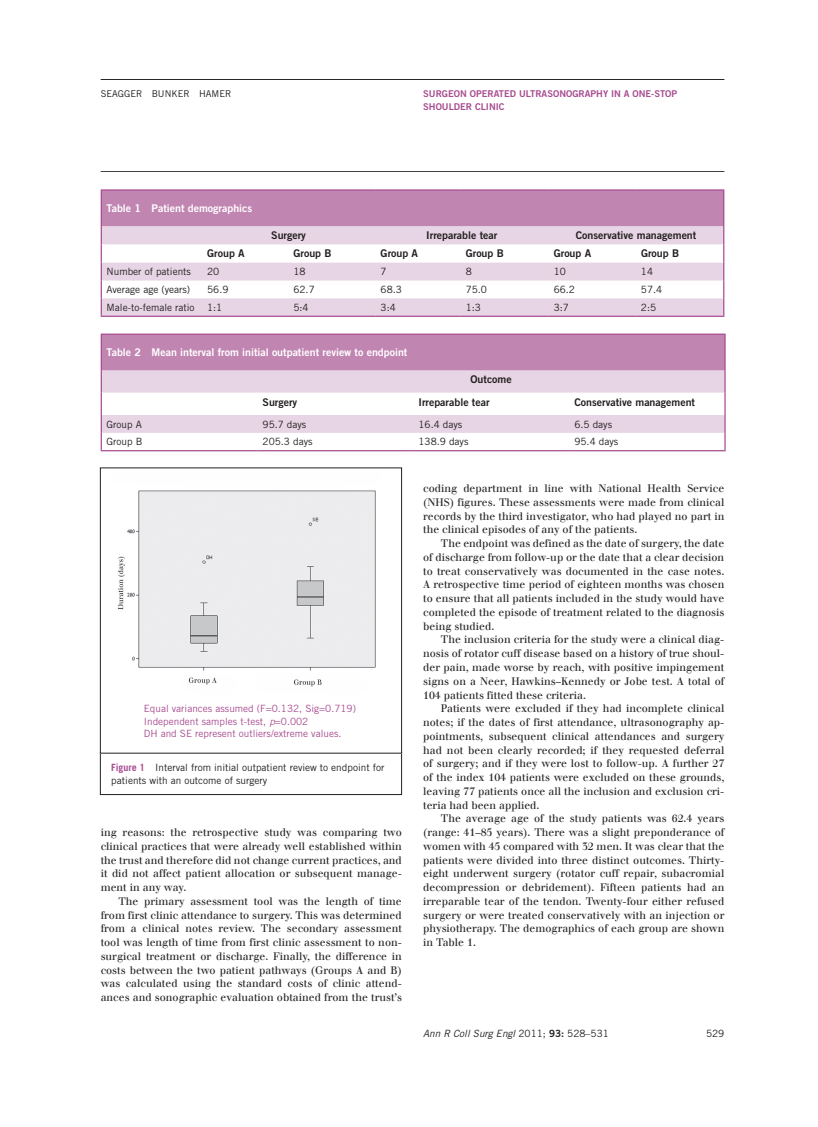
<style>
.page{position:relative;width:818px;height:1127px;background:#fff}
.page>*{position:absolute;margin:0;border:0;box-sizing:border-box;transform-origin:0 0}
.t1{font:10.62px/13.8px "Walbaum Com";color:#231f20;text-align:justify}
.t2{font:10.62px "Trade Gothic LT Std Bd 2";color:#231f20}
.t3{font:10.62px "Trade Gothic LT Std Bd 2";color:#fff}
.t4{font:10px/12.5px "Trade Gothic LT Std";color:#231f20}
.t5{font:10px/12.5px "Trade Gothic LT Std";color:#a84d90}
.t6{font:italic 10px "Trade Gothic LT Std";color:#231f20}
.t7{font:9.38px "Trade Gothic LT Std Bd 2";color:#a84d90}
.t8{font:9.38px "Trade Gothic LT Std";color:#231f20}
.s1{font-style:italic}
.s2{font-weight:700;color:#a84d90}
.s3{font-style:normal}
.s4{font-family:"Trade Gothic LT Std Bd 2";font-style:normal}
</style>
<div class="page">
<div style="left:101px;top:190px;width:623px;height:36px;background:#c185b2"></div>
<svg style="left:102px;top:226px;width:621px;height:89px;fill:#e7d4e4"></svg>
<svg style="left:101px;top:226px;width:1px;height:89px"></svg>
<svg style="left:723px;top:226px;width:1px;height:89px"></svg>
<hr style="left:101px;top:315px;width:101px;height:2px;background:#a84d90">
<hr style="left:202px;top:315px;width:86px;height:2px;background:#a84d90">
<hr style="left:288px;top:315px;width:87px;height:2px;background:#a84d90">
<hr style="left:375px;top:315px;width:85px;height:2px;background:#a84d90">
<hr style="left:460px;top:315px;width:88px;height:2px;background:#a84d90">
<hr style="left:548px;top:315px;width:88px;height:2px;background:#a84d90">
<hr style="left:636px;top:315px;width:88px;height:2px;background:#a84d90">
<hr style="left:101px;top:189px;width:101px;height:1px;background:#a84d90">
<hr style="left:101px;top:190px;width:1px;height:36px;background:#a84d90">
<hr style="left:202px;top:189px;width:86px;height:1px;background:#a84d90">
<hr style="left:288px;top:189px;width:87px;height:1px;background:#a84d90">
<hr style="left:375px;top:189px;width:85px;height:1px;background:#a84d90">
<hr style="left:460px;top:189px;width:88px;height:1px;background:#a84d90">
<hr style="left:548px;top:189px;width:88px;height:1px;background:#a84d90">
<hr style="left:636px;top:189px;width:88px;height:1px;background:#a84d90">
<hr style="left:723px;top:190px;width:1px;height:36px;background:#a84d90">
<div style="left:101px;top:334px;width:624px;height:36px;background:#c185b2"></div>
<svg style="left:102px;top:370px;width:622px;height:63px;fill:#e7d4e4"></svg>
<hr style="left:724px;top:370px;width:2px;height:22px;background:#a84d90">
<hr style="left:724px;top:392px;width:2px;height:23px;background:#a84d90">
<svg style="left:101px;top:370px;width:1px;height:80px"></svg>
<svg style="left:724px;top:415px;width:2px;height:35px"></svg>
<hr style="left:101px;top:450px;width:156px;height:1px;background:#a84d90">
<hr style="left:257px;top:450px;width:156px;height:1px;background:#a84d90">
<hr style="left:413px;top:450px;width:156px;height:1px;background:#a84d90">
<hr style="left:569px;top:450px;width:157px;height:1px;background:#a84d90">
<hr style="left:101px;top:333px;width:156px;height:2px;background:#a84d90">
<hr style="left:101px;top:335px;width:1px;height:35px;background:#a84d90">
<hr style="left:257px;top:333px;width:156px;height:2px;background:#a84d90">
<hr style="left:413px;top:333px;width:156px;height:2px;background:#a84d90">
<hr style="left:569px;top:333px;width:157px;height:2px;background:#a84d90">
<hr style="left:724px;top:335px;width:2px;height:35px;background:#a84d90">
<img style="left:118px;top:490px;width:258px;height:197px">
<div style="left:100px;top:467px;width:302px;height:286px;border:1px solid #231f20"></div>
<hr style="left:101px;top:79px;width:623px;height:1px;background:#231f20">
<hr style="left:101px;top:171px;width:623px;height:1px;background:#231f20">
<p class="t8" style="left:101px;top:87px;width:12px">Seagger</p>
<p class="t8" style="left:152px;top:87px;width:13px">Bunker</p>
<p class="t8" style="left:199px;top:87px;width:14px">Hamer</p>
<p class="t7" style="left:423px;top:88px;width:20px">Surgeon</p>
<p class="t7" style="left:470px;top:88px;width:7px">operated</p>
<p class="t7" style="left:519px;top:88px;width:14px">ultrasonograph</p>
<p class="t7" style="left:603px;top:88px;width:37px">y in aone</p>
<p class="t7" style="left:651px;top:88px;width:10px">-stop</p>
<p class="t7" style="left:423px;top:100px;width:8px">sho</p>
<p class="t7" style="left:442px;top:100px;width:14px">ulder</p>
<p class="t7" style="left:475px;top:100px;width:6px">clinic</p>
<p class="t3" style="left:107px;top:201px;width:147px">Table 1 Patient demographics</p>
<p class="t2" style="left:271px;top:228px;width:36px">Surgery</p>
<p class="t2" style="left:426px;top:228px;width:73px">Irreparable tear</p>
<p class="t2" style="left:576px;top:228px;width:122px">Conservative management</p>
<p class="t2" style="left:207px;top:247px;width:39px">Group A</p>
<p class="t2" style="left:293px;top:247px;width:40px">Group B</p>
<p class="t2" style="left:381px;top:247px;width:39px">Group A</p>
<p class="t2" style="left:466px;top:247px;width:40px">Group B</p>
<p class="t2" style="left:554px;top:247px;width:39px">Group A</p>
<p class="t2" style="left:641px;top:247px;width:40px">Group B</p>
<p class="t4" style="left:107px;top:265px;width:86px">Number of patients</p>
<p class="t4" style="left:207px;top:265px;width:14px">20</p>
<p class="t4" style="left:293px;top:265px;width:14px">18</p>
<p class="t4" style="left:381px;top:265px;width:8px">7</p>
<p class="t4" style="left:466px;top:265px;width:8px">8</p>
<p class="t4" style="left:554px;top:265px;width:14px">10</p>
<p class="t4" style="left:641px;top:265px;width:14px">14</p>
<p class="t4" style="left:107px;top:283px;width:85px">Average age (years)</p>
<p class="t4" style="left:207px;top:283px;width:23px">56.9</p>
<p class="t4" style="left:293px;top:283px;width:23px">62.7</p>
<p class="t4" style="left:381px;top:283px;width:23px">68.3</p>
<p class="t4" style="left:466px;top:283px;width:23px">75.0</p>
<p class="t4" style="left:554px;top:283px;width:23px">66.2</p>
<p class="t4" style="left:641px;top:283px;width:23px">57.4</p>
<p class="t4" style="left:107px;top:301px;width:90px">Male-to-female ratio</p>
<p class="t4" style="left:207px;top:301px;width:17px">1:1</p>
<p class="t4" style="left:293px;top:301px;width:17px">5:4</p>
<p class="t4" style="left:381px;top:301px;width:17px">3:4</p>
<p class="t4" style="left:466px;top:301px;width:17px">1:3</p>
<p class="t4" style="left:554px;top:301px;width:17px">3:7</p>
<p class="t4" style="left:641px;top:301px;width:17px">2:5</p>
<p class="t3" style="left:107px;top:345px;width:302px">Table 2 Mean interval from initial outpatient review to endpoint</p>
<p class="t2" style="left:470px;top:373px;width:43px">Outcome</p>
<p class="t2" style="left:263px;top:395px;width:36px">Surgery</p>
<p class="t2" style="left:418px;top:395px;width:73px">Irreparable tear</p>
<p class="t2" style="left:574px;top:395px;width:122px">Conservative management</p>
<p class="t4" style="left:107px;top:417px;width:37px">Group A</p>
<p class="t4" style="left:263px;top:417px;width:45px">95.7 days</p>
<p class="t4" style="left:418px;top:417px;width:45px">16.4 days</p>
<p class="t4" style="left:574px;top:417px;width:39px">6.5 days</p>
<p class="t4" style="left:107px;top:435px;width:37px">Group B</p>
<p class="t4" style="left:263px;top:435px;width:51px">205.3 days</p>
<p class="t4" style="left:418px;top:435px;width:51px">138.9 days</p>
<p class="t4" style="left:574px;top:435px;width:45px">95.4 days</p>
<p class="t5" style="left:144px;top:702px;width:214px">Equal variances assumed (F=0.132, Sig=0.719)<br>Independent samples t-test, <span class="s1">p</span>=0.002<br>DH and SE represent outliers/extreme values.</p>
<p class="t4" style="left:111px;top:761px;width:275px"><span class="s2">Figure 1</span> Interval from initial outpatient review to endpoint for patients with an outcome of surgery</p>
<p class="t1" style="left:101px;top:825px;width:303px">ing reasons: the retrospective study was comparing two clinical practices that were already well established within the trust and therefore did not change current practices, and it did not affect patient allocation or subsequent manage&shy;ment in any way.</p>
<p class="t1" style="left:101px;top:894px;width:303px;text-indent:18px">The primary assessment tool was the length of time from first clinic attendance to surgery. This was determined from a clinical notes review. The secondary assessment tool was length of time from first clinic assessment to non&shy;surgical treatment or discharge. Finally, the difference in costs between the two patient pathways (Groups A and B) was calculated using the standard costs of clinic attend&shy;ances and sonographic evaluation obtained from the trust’s</p>
<p class="t1" style="left:423px;top:481px;width:303px">coding department in line with National Health Service (NHS) figures. These assessments were made from clinical records by the third investigator, who had played no part in the clinical episodes of any of the patients.</p>
<p class="t1" style="left:423px;top:536px;width:303px;text-indent:18px">The endpoint was defined as the date of surgery, the date of discharge from follow-up or the date that a clear decision to treat conservatively was documented in the case notes.<br>A retrospective time period of eighteen months was chosen to ensure that all patients included in the study would have completed the episode of treatment related to the diagnosis being studied.</p>
<p class="t1" style="left:423px;top:632px;width:303px;text-indent:18px">The inclusion criteria for the study were a clinical diag&shy;nosis of rotator cuff disease based on a history of true shoul&shy;der pain, made worse by reach, with positive impingement signs on a Neer, Hawkins–Kennedy or Jobe test. A total of 104 patients fitted these criteria.</p>
<p class="t1" style="left:423px;top:701px;width:303px;text-indent:18px">Patients were excluded if they had incomplete clinical notes; if the dates of first attendance, ultrasonography ap&shy;pointments, subsequent clinical attendances and surgery had not been clearly recorded; if they requested deferral of surgery; and if they were lost to follow-up. A further 27 of the index 104 patients were excluded on these grounds, leaving 77 patients once all the inclusion and exclusion cri&shy;teria had been applied.</p>
<p class="t1" style="left:423px;top:811px;width:303px;text-indent:18px">The average age of the study patients was 62.4 years (range: 41–85 years). There was a slight preponderance of women with 45 compared with 32 men. It was clear that the patients were divided into three distinct outcomes. Thirty&shy;eight underwent surgery (rotator cuff repair, subacromial decompression or debridement). Fifteen patients had an irreparable tear of the tendon. Twenty-four either refused surgery or were treated conservatively with an injection or physiotherapy. The demographics of each group are shown in Table 1.</p>
<p class="t6" style="left:423px;top:1026px;width:187px">Ann R Coll Surg Engl <span class="s3">2011;</span> <span class="s4">93:</span> <span class="s3">528–531</span></p>
<p class="t4" style="left:706px;top:1026px;width:20px">529</p>
</div>
